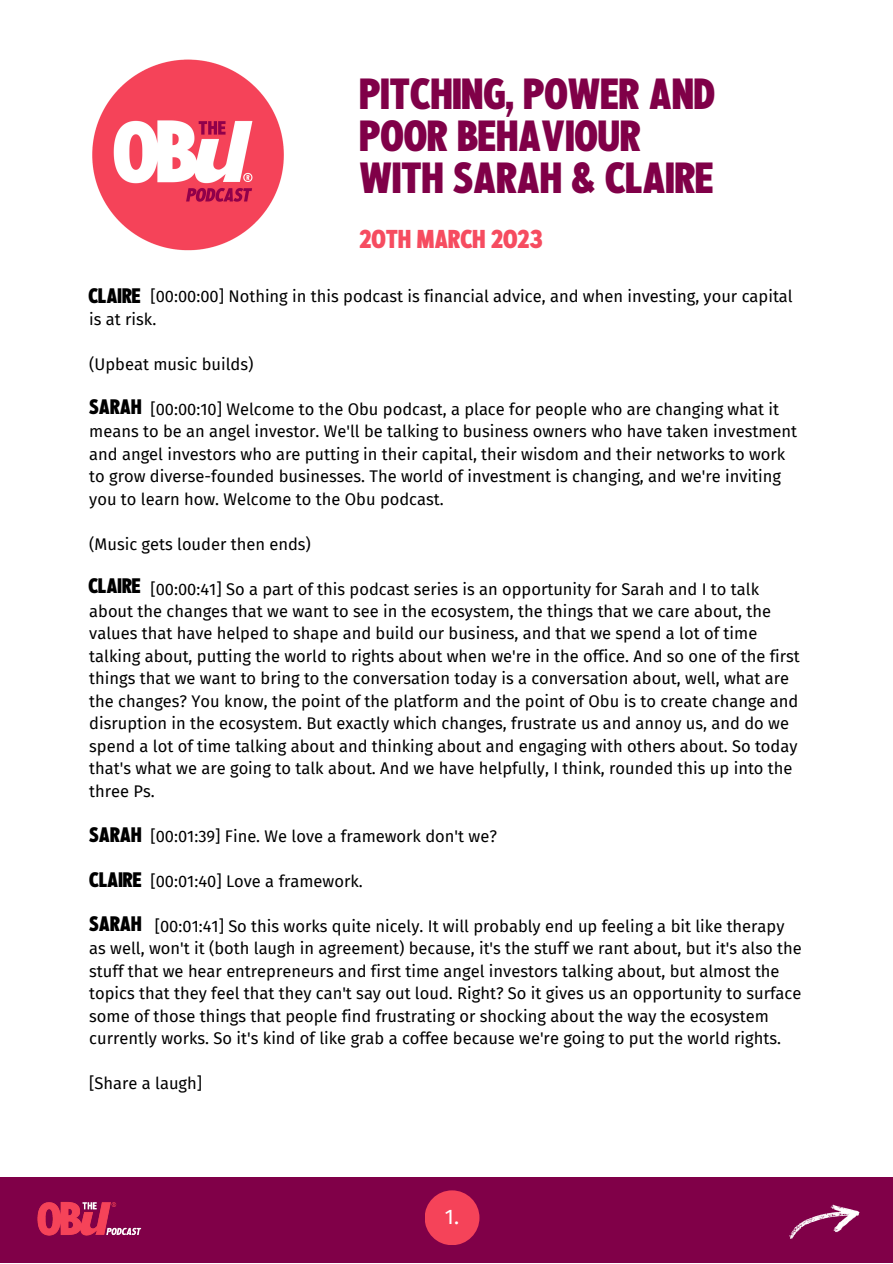
<style>
.page{position:relative;width:893px;height:1264px;background:#fff}
.page>*{position:absolute;margin:0;border:0;box-sizing:border-box;transform-origin:0 0}
.t1{font:43.5px/41.8px "Nineties Headliner";color:#800048}
.t2{font:25.8px "Nineties Headliner";color:#f64c60}
.t3{font:21px "Nineties Headliner";color:#000}
.t4{font:21px "Fira Sans";color:#fff}
.t5{font:16.5px/22.5px "Fira Sans";color:#000}
</style>
<div class="page">
<div style="left:0;top:1176px;width:892px;height:86px;background:#800048"></div>
<div style="left:424px;top:1190px;width:55px;height:55px;background:#f54359;border-radius:50%"></div>
<img style="left:777px;top:1176px;width:90px;height:63px">
<img style="left:92px;top:59px;width:192px;height:192px">
<img style="left:37px;top:1202px;width:105px;height:34px">
<p class="t1" style="left:359px;top:73px;width:357px">PITCHING, POWER AND<br>POOR BEHAVIOUR<br>WITH SARAH &amp; CLAIRE</p>
<p class="t2" style="left:359px;top:221px;width:184px">20TH MARCH 2023</p>
<p class="t3" style="left:88px;top:281px;width:54px">CLAIRE</p>
<p class="t5" style="left:89px;top:285px;width:705px;text-indent:61px">[00:00:00] Nothing in this podcast is financial advice, and when investing, your capital is at risk.</p>
<p class="t5" style="left:89px;top:353px;width:166px">(Upbeat music builds)</p>
<p class="t5" style="left:89px;top:398px;width:709px;text-indent:61px">[00:00:10] Welcome to the Obu podcast, a place for people who are changing what it means to be an angel investor. We'll be talking to business owners who have taken investment and angel investors who are putting in their capital, their wisdom and their networks to work to grow diverse-founded businesses. The world of investment is changing, and we're inviting you to learn how. Welcome to the Obu podcast.</p>
<p class="t5" style="left:89px;top:532px;width:223px">(Music gets louder then ends)</p>
<p class="t5" style="left:89px;top:577px;width:712px;text-indent:61px">[00:00:41] So a part of this podcast series is an opportunity for Sarah and I to talk about the changes that we want to see in the ecosystem, the things that we care about, the values that have helped to shape and build our business, and that we spend a lot of time talking about, putting the world to rights about when we're in the office. And so one of the first things that we want to bring to the conversation today is a conversation about, well, what are the changes? You know, the point of the platform and the point of Obu is to create change and disruption in the ecosystem. But exactly which changes, frustrate us and annoy us, and do we spend a lot of time talking about and thinking about and engaging with others about. So today that's what we are going to talk about. And we have helpfully, I think, rounded this up into the three Ps.</p>
<p class="t5" style="left:150px;top:825px;width:348px">[00:01:39] Fine. We love a framework don't we?</p>
<p class="t5" style="left:150px;top:870px;width:214px">[00:01:40] Love a framework.</p>
<p class="t5" style="left:89px;top:915px;width:714px;text-indent:65px">[00:01:41] So this works quite nicely. It will probably end up feeling a bit like therapy as well, won't it (both laugh in agreement) because, it's the stuff we rant about, but it's also the stuff that we hear entrepreneurs and first time angel investors talking about, but almost the topics that they feel that they can't say out loud. Right? So it gives us an opportunity to surface some of those things that people find frustrating or shocking about the way the ecosystem currently works. So it's kind of like grab a coffee because we're going to put the world rights.</p>
<p class="t5" style="left:89px;top:1072px;width:114px">[Share a laugh]</p>
<p class="t3" style="left:89px;top:392px;width:54px">SARAH</p>
<p class="t3" style="left:88px;top:571px;width:54px">CLAIRE</p>
<p class="t3" style="left:89px;top:820px;width:54px">SARAH</p>
<p class="t3" style="left:89px;top:865px;width:54px">CLAIRE</p>
<p class="t3" style="left:89px;top:909px;width:54px">SARAH</p>
<p class="t4" style="left:445px;top:1204px;width:16px">1.</p>
</div>
